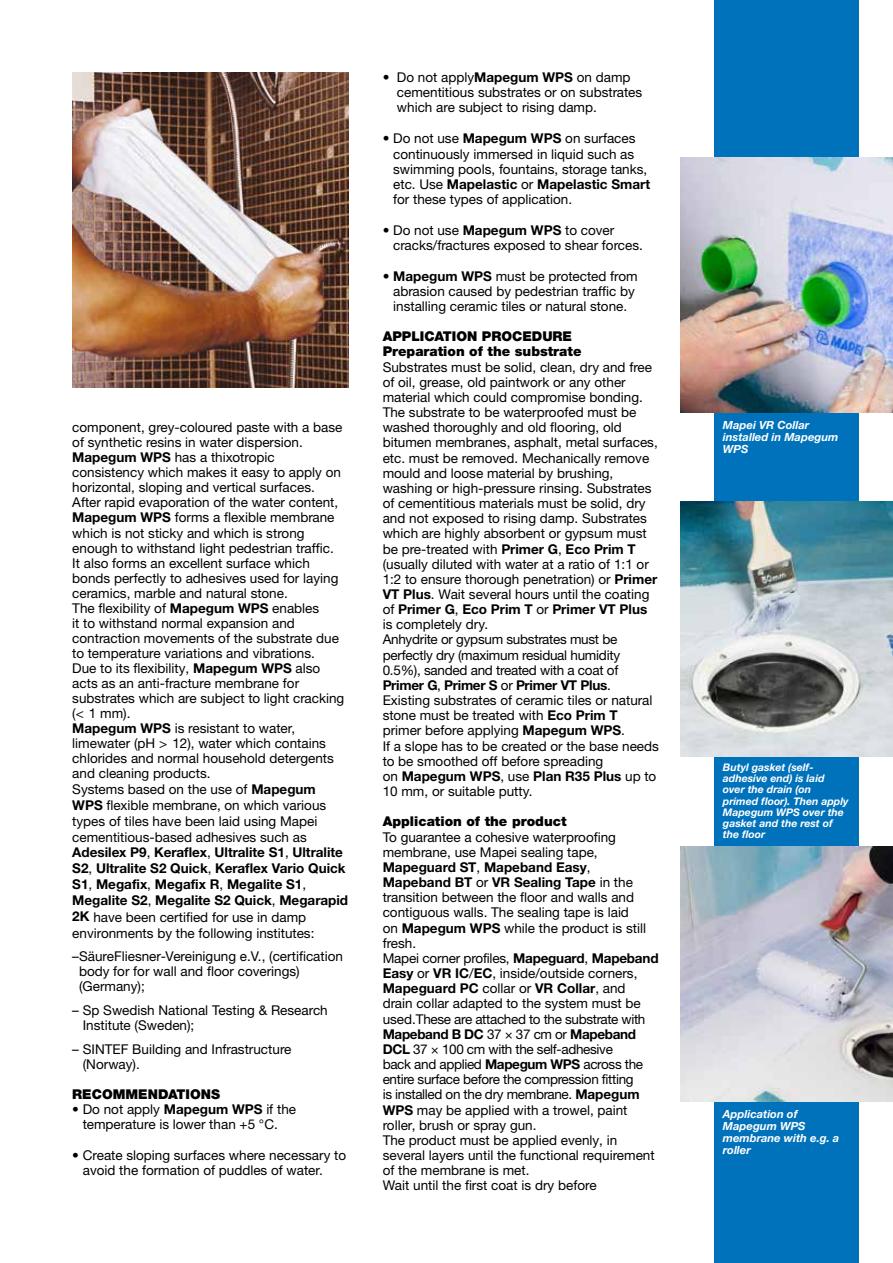
<style>
.page{position:relative;width:893px;height:1263px;background:#fff}
.page>*{position:absolute;margin:0;border:0;box-sizing:border-box;transform-origin:0 0}
.t1{font:13.5px/15.1px "Helvetica Neue LTW1 G";color:#000}
.t2{font:900 13.5px/15.1px "Helvetica Neue LTW1 G";color:#000}
.t3{font:italic 700 11.25px/12px "Helvetica Neue LTW1 G";color:#fff}
.t4{font:italic 700 10.5px/11.2px "Helvetica Neue LTW1 G";color:#fff}
.s1{font-weight:700}
</style>
<div class="page">
<div style="left:714px;top:0;width:145px;height:1263px;background:#0072bb"></div>
<img style="left:72px;top:72px;width:277px;height:315px">
<img style="left:680px;top:157px;width:213px;height:255px">
<img style="left:680px;top:502px;width:213px;height:255px">
<img style="left:680px;top:846px;width:213px;height:255px">
<p class="t1" style="left:72px;top:420px;width:277px">component, grey-coloured paste with a base of synthetic resins in water dispersion.<br><span class="s1">Mapegum WPS</span> has a thixotropic consistency which makes it easy to apply on horizontal, sloping and vertical surfaces.<br>After rapid evaporation of the water content, <span class="s1">Mapegum WPS</span> forms a flexible membrane which is not sticky and which is strong enough to withstand light pedestrian traffic.<br>It also forms an excellent surface which bonds perfectly to adhesives used for laying ceramics, marble and natural stone.<br>The flexibility of <span class="s1">Mapegum WPS</span> enables<br>it to withstand normal expansion and contraction movements of the substrate due to temperature variations and vibrations.<br>Due to its flexibility, <span class="s1">Mapegum WPS</span> also acts as an anti-fracture membrane for substrates which are subject to light cracking (&lt; 1 mm).<br><span class="s1">Mapegum WPS</span> is resistant to water, limewater (pH &gt; 12), water which contains chlorides and normal household detergents and cleaning products.<br>Systems based on the use of <span class="s1">Mapegum WPS</span> flexible membrane, on which various types of tiles have been laid using Mapei cementitious-based adhesives such as <span class="s1">Adesilex P9</span>, <span class="s1">Keraflex</span>, <span class="s1">Ultralite S1</span>, <span class="s1">Ultralite S2</span>, <span class="s1">Ultralite S2 Quick</span>, <span class="s1">Keraflex Vario Quick S1</span>, <span class="s1">Megafix</span>, <span class="s1">Megafix R</span>, <span class="s1">Megalite S1</span>, <span class="s1">Megalite S2</span>, <span class="s1">Megalite S2 Quick</span>, <span class="s1">Megarapid</span></p>
<p class="t1" style="left:72px;top:909px;width:244px;line-height:15.8px"><span class="s1">2K</span> have been certified for use in damp environments by the following institutes:</p>
<p class="t1" style="left:79px;top:949px;width:265px;text-indent:-7px">–SäureFliesner-Vereinigung e.V., (certification body for for wall and floor coverings) (Germany);</p>
<p class="t1" style="left:83px;top:1002px;width:246px;text-indent:-11px">– Sp Swedish National Testing &amp; Research<br>Institute (Sweden);</p>
<p class="t1" style="left:83px;top:1041px;width:210px;text-indent:-11px">– SINTEF Building and Infrastructure (Norway).</p>
<p class="t2" style="left:72px;top:1086px;width:149px">RECOMMENDATIONS</p>
<p class="t1" style="left:72px;top:1101px;width:225px;text-align:center">• Do not apply <span class="s1">Mapegum WPS</span> if the temperature is lower than +5 °C.</p>
<p class="t1" style="left:83px;top:1147px;width:265px;text-indent:-11px">• Create sloping surfaces where necessary to avoid the formation of puddles of water.</p>
<p class="t1" style="left:397px;top:69px;width:247px;text-indent:-14px">• Do not apply<span class="s1">Mapegum WPS</span> on damp cementitious substrates or on substrates which are subject to rising damp.</p>
<p class="t1" style="left:393px;top:131px;width:258px;text-indent:-11px">• Do not use <span class="s1">Mapegum WPS</span> on surfaces continuously immersed in liquid such as swimming pools, fountains, storage tanks, etc. Use <span class="s1">Mapelastic</span> or <span class="s1">Mapelastic Smart </span>for these types of application.</p>
<p class="t1" style="left:393px;top:223px;width:251px;text-indent:-11px">• Do not use <span class="s1">Mapegum WPS</span> to cover cracks/fractures exposed to shear forces.</p>
<p class="t1" style="left:383px;top:268px;width:256px;text-align:center">• <span class="s1">Mapegum WPS</span> must be protected from abrasion caused by pedestrian traffic by installing ceramic tiles or natural stone.</p>
<p class="t2" style="left:383px;top:329px;width:200px">APPLICATION PROCEDURE<br>Preparation of the substrate</p>
<p class="t1" style="left:383px;top:359px;width:278px">Substrates must be solid, clean, dry and free of oil, grease, old paintwork or any other material which could compromise bonding.<br>The substrate to be waterproofed must be washed thoroughly and old flooring, old bitumen membranes, asphalt, metal surfaces, etc. must be removed. Mechanically remove mould and loose material by brushing, washing or high-pressure rinsing. Substrates of cementitious materials must be solid, dry and not exposed to rising damp. Substrates which are highly absorbent or gypsum must be pre-treated with <span class="s1">Primer G</span>, <span class="s1">Eco Prim T </span>(usually diluted with water at a ratio of 1:1 or 1:2 to ensure thorough penetration) or <span class="s1">Primer VT Plus</span>. Wait several hours until the coating of <span class="s1">Primer G</span>, <span class="s1">Eco Prim T</span> or <span class="s1">Primer VT Plus </span>is completely dry.<br>Anhydrite or gypsum substrates must be perfectly dry (maximum residual humidity 0.5%), sanded and treated with a coat of <span class="s1">Primer G</span>, <span class="s1">Primer S</span> or <span class="s1">Primer VT Plus</span>.<br>Existing substrates of ceramic tiles or natural stone must be treated with <span class="s1">Eco Prim T </span>primer before applying <span class="s1">Mapegum WPS</span>.<br>If a slope has to be created or the base needs to be smoothed off before spreading<br>on <span class="s1">Mapegum WPS</span>, use <span class="s1">Plan R35 Plus</span> up to 10 mm, or suitable putty.</p>
<p class="t2" style="left:383px;top:814px;width:185px">Application of the product</p>
<p class="t1" style="left:383px;top:829px;width:277px">To guarantee a cohesive waterproofing membrane, use Mapei sealing tape, <span class="s1">Mapeguard ST</span>, <span class="s1">Mapeband Easy</span>, <span class="s1">Mapeband BT</span> or <span class="s1">VR Sealing Tape</span> in the transition between the floor and walls and contiguous walls. The sealing tape is laid<br>on <span class="s1">Mapegum WPS</span> while the product is still fresh.<br>Mapei corner profiles, <span class="s1">Mapeguard</span>, <span class="s1">Mapeband Easy</span> or <span class="s1">VR IC</span>/<span class="s1">EC</span>, inside/outside corners, <span class="s1">Mapeguard PC</span> collar or <span class="s1">VR Collar</span>, and drain collar adapted to the system must be used.These are attached to the substrate with <span class="s1">Mapeband B DC</span> 37 × 37 cm or <span class="s1">Mapeband DCL</span> 37 × 100 cm with the self-adhesive<br>back and applied <span class="s1">Mapegum WPS</span> across the entire surface before the compression fitting<br>is installed on the dry membrane. <span class="s1">Mapegum WPS</span> may be applied with a trowel, paint roller, brush or spray gun.<br>The product must be applied evenly, in several layers until the functional requirement of the membrane is met.<br>Wait until the first coat is dry before</p>
<p class="t3" style="left:723px;top:419px;width:117px">Mapei VR Collar installed in Mapegum<br>WPS</p>
<p class="t4" style="left:723px;top:761px;width:127px">Butyl gasket (self&shy;adhesive end) is laid over the drain (on primed floor). Then apply<br>Mapegum WPS over the gasket and the rest of the floor</p>
<p class="t3" style="left:723px;top:1108px;width:118px">Application of<br>Mapegum WPS membrane with e.g. a roller</p>
</div>
